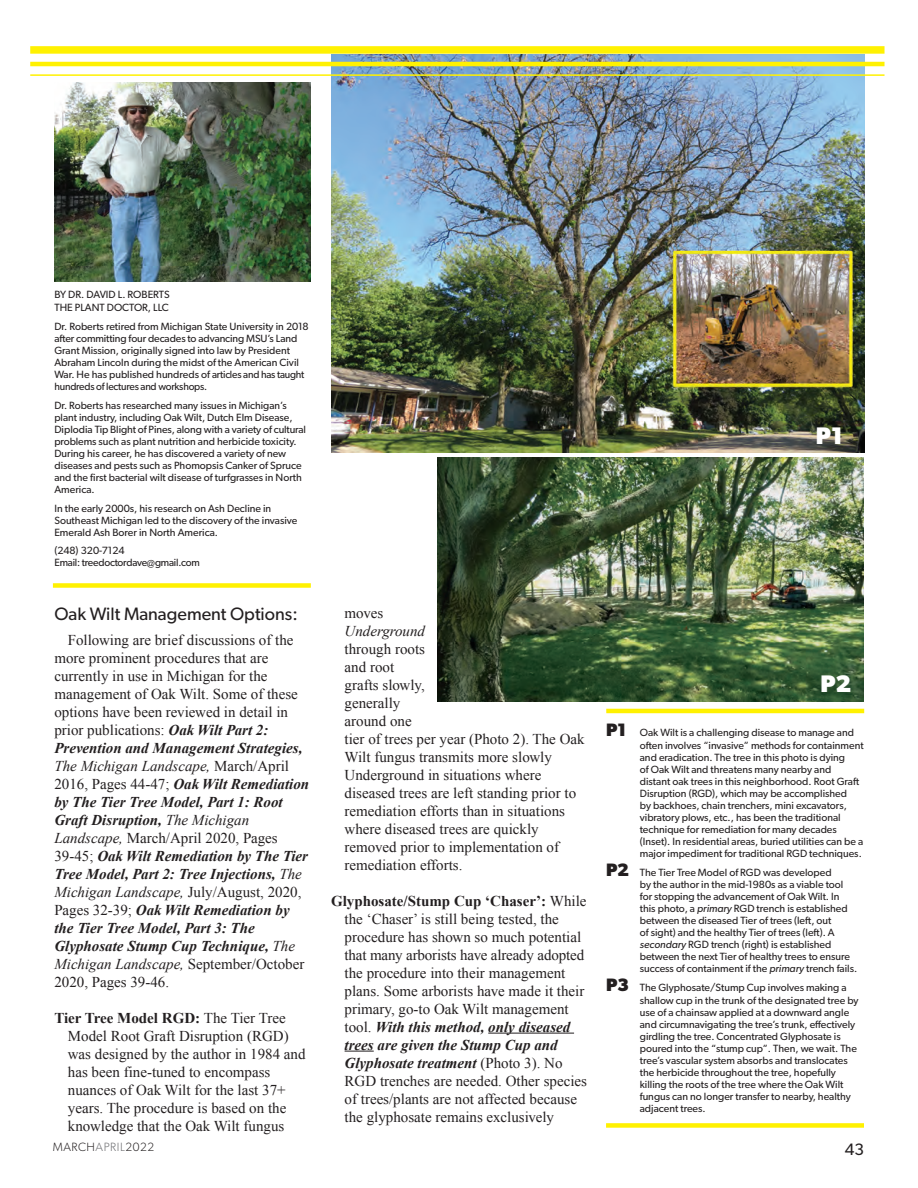
<style>
.page{position:relative;width:918px;height:1188px;background:#fff}
.page>*{position:absolute;margin:0;border:0;box-sizing:border-box;transform-origin:0 0}
.t1{font:700 24px "Gibson";color:#fff}
.t2{font:18px "Gibson";color:#231f20}
.t3{font:16.5px "Gibson";color:#231f20}
.t4{font:15px/18px "Times New Roman";color:#231f20}
.t5{font:italic 15px "Times New Roman";color:#231f20}
.t6{font:300 12px "Gibson";letter-spacing:.05em;color:#231f20}
.t7{font:10.5px/12px "Gibson";color:#231f20}
.t8{font:10.5px/12px "Gibson";letter-spacing:-.02em;color:#231f20}
.s1{font-weight:700;font-style:italic}
.s2{font-style:italic}
.s3{font-weight:700}
.s4{font-weight:700;font-size:18px}
.s5{color:#6c6d70}
</style>
<div class="page">
<img style="left:331px;top:54px;width:533px;height:399px">
<hr style="left:488px;top:1033px;width:86px;height:1px;background:#231f20">
<svg style="left:345px;top:1051px;width:29px;height:1px"></svg>
<img style="left:54px;top:83px;width:257px;height:199px">
<img style="left:437px;top:457px;width:427px;height:244px">
<div style="left:53px;top:583px;width:258px;height:5px;background:#fff101"></div>
<hr style="left:606px;top:709px;width:258px;height:4px;background:#fff101">
<div style="left:606px;top:1123px;width:258px;height:5px;background:#fff101"></div>
<div style="left:30px;top:46px;width:855px;height:8px;background:#fff101"></div>
<hr style="left:30px;top:62px;width:855px;height:4px;background:#fff101">
<hr style="left:30px;top:74px;width:855px;height:2px;background:#fff101">
<p class="t7" style="left:54px;top:287px;width:117px;line-height:13.5px">BY DR. DAVID L. ROBERTS<br>THE PLANT DOCTOR, LLC</p>
<p class="t7" style="left:54px;top:320px;width:256px">Dr. Roberts retired from Michigan State University in 2018 after committing four decades to advancing MSU’s Land Grant Mission, originally signed into law by President Abraham Lincoln during the midst of the American Civil War. He has published hundreds of articles and has taught hundreds of lectures and workshops.</p>
<p class="t7" style="left:54px;top:399px;width:253px">Dr. Roberts has researched many issues in Michigan’s plant industry, including Oak Wilt, Dutch Elm Disease, Diplodia Tip Blight of Pines, along with a variety of cultural problems such as plant nutrition and herbicide toxicity.<br>During his career, he has discovered a variety of new diseases and pests such as Phomopsis Canker of Spruce and the first bacterial wilt disease of turfgrasses in North America.</p>
<p class="t7" style="left:54px;top:502px;width:244px">In the early 2000s, his research on Ash Decline in<br>Southeast Michigan led to the discovery of the invasive<br>Emerald Ash Borer in North America.</p>
<p class="t8" style="left:54px;top:545px;width:147px">(248) 320-7124<br>Email: treedoctordave@gmail.com</p>
<h2 class="t2" style="left:54px;top:603px;width:245px">Oak Wilt Management Options:</h2>
<p class="t4" style="left:54px;top:631px;width:256px;text-indent:14px">Following are brief discussions of the more prominent procedures that are currently in use in Michigan for the management of Oak Wilt. Some of these options have been reviewed in detail in prior publications: <span class="s1">Oak Wilt Part 2:<br>Prevention and Management Strategies, </span><span class="s2">The Michigan Landscape,</span> March/April 2016, Pages 44-47; <span class="s1">Oak Wilt Remediation by The Tier Tree Model, Part 1: Root Graft Disruption,</span> <span class="s2">The Michigan Landscape,</span> March/April 2020, Pages 39-45; <span class="s1">Oak Wilt Remediation by The Tier Tree Model, Part 2: Tree Injections,</span> <span class="s2">The Michigan Landscape,</span> July/August, 2020, Pages 32-39; <span class="s1">Oak Wilt Remediation by the Tier Tree Model, Part 3: The Glyphosate Stump Cup Technique,</span> <span class="s2">The Michigan Landscape,</span> September/October 2020, Pages 39-46.</p>
<p class="t4" style="left:68px;top:1009px;width:239px;text-indent:-14px"><span class="s3">Tier Tree Model RGD:</span> The Tier Tree Model Root Graft Disruption (RGD) was designed by the author in 1984 and has been fine-tuned to encompass nuances of Oak Wilt for the last 37+ years. The procedure is based on the knowledge that the Oak Wilt fungus</p>
<h1 class="t1" style="left:816px;top:421px;width:28px">P1</h1>
<h3 class="t4" style="left:345px;top:603px;width:40px">moves</h3>
<h3 class="t5" style="left:345px;top:620px;width:82px">Underground</h3>
<p class="t4" style="left:345px;top:639px;width:242px">through roots<br>and root<br>grafts slowly,<br>generally<br>around one<br>tier of trees per year (Photo 2). The Oak<br>Wilt fungus transmits more slowly<br>Underground in situations where diseased trees are left standing prior to remediation efforts than in situations where diseased trees are quickly removed prior to implementation of remediation efforts.</p>
<p class="t4" style="left:345px;top:891px;width:244px;text-indent:-14px"><span class="s3">Glyphosate/Stump Cup ‘Chaser’:</span> While the ‘Chaser’ is still being tested, the procedure has shown so much potential that many arborists have already adopted the procedure into their management plans. Some arborists have made it their primary, go-to Oak Wilt management tool. <span class="s1">With this method, only diseased trees are given the Stump Cup and Glyphosate treatment</span> (Photo 3). No RGD trenches are needed. Other species of trees/plants are not affected because the glyphosate remains exclusively</p>
<h1 class="t1" style="left:821px;top:670px;width:32px">P2</h1>
<p class="t7" style="left:640px;top:727px;width:225px;text-indent:-34px"><span class="s4">P1</span> Oak Wilt is a challenging disease to manage and often involves “invasive” methods for containment and eradication. The tree in this photo is dying<br>of Oak Wilt and threatens many nearby and distant oak trees in this neighborhood. Root Graft Disruption (RGD), which may be accomplished<br>by backhoes, chain trenchers, mini excavators, vibratory plows, etc., has been the traditional technique for remediation for many decades (Inset). In residential areas, buried utilities can be a major impediment for traditional RGD techniques.</p>
<p class="t7" style="left:640px;top:866px;width:219px;text-indent:-34px"><span class="s4">P2</span> The Tier Tree Model of RGD was developed<br>by the author in the mid-1980s as a viable tool for stopping the advancement of Oak Wilt. In this photo, a <span class="s2">primary</span> RGD trench is established between the diseased Tier of trees (left, out<br>of sight) and the healthy Tier of trees (left). A <span class="s2">secondary</span> RGD trench (right) is established between the next Tier of healthy trees to ensure success of containment if the <span class="s2">primary</span> trench fails.</p>
<p class="t7" style="left:640px;top:982px;width:220px;text-indent:-34px"><span class="s4">P3</span> The Glyphosate/Stump Cup involves making a shallow cup in the trunk of the designated tree by use of a chainsaw applied at a downward angle and circumnavigating the tree’s trunk, effectively girdling the tree. Concentrated Glyphosate is poured into the “stump cup”. Then, we wait. The tree’s vascular system absorbs and translocates the herbicide throughout the tree, hopefully killing the roots of the tree where the Oak Wilt fungus can no longer transfer to nearby, healthy adjacent trees.</p>
<p class="t6" style="left:53px;top:1140px;width:103px">MARCH<span class="s5">APRIL</span>2022</p>
<h3 class="t3" style="left:845px;top:1139px;width:21px">43</h3>
</div>
